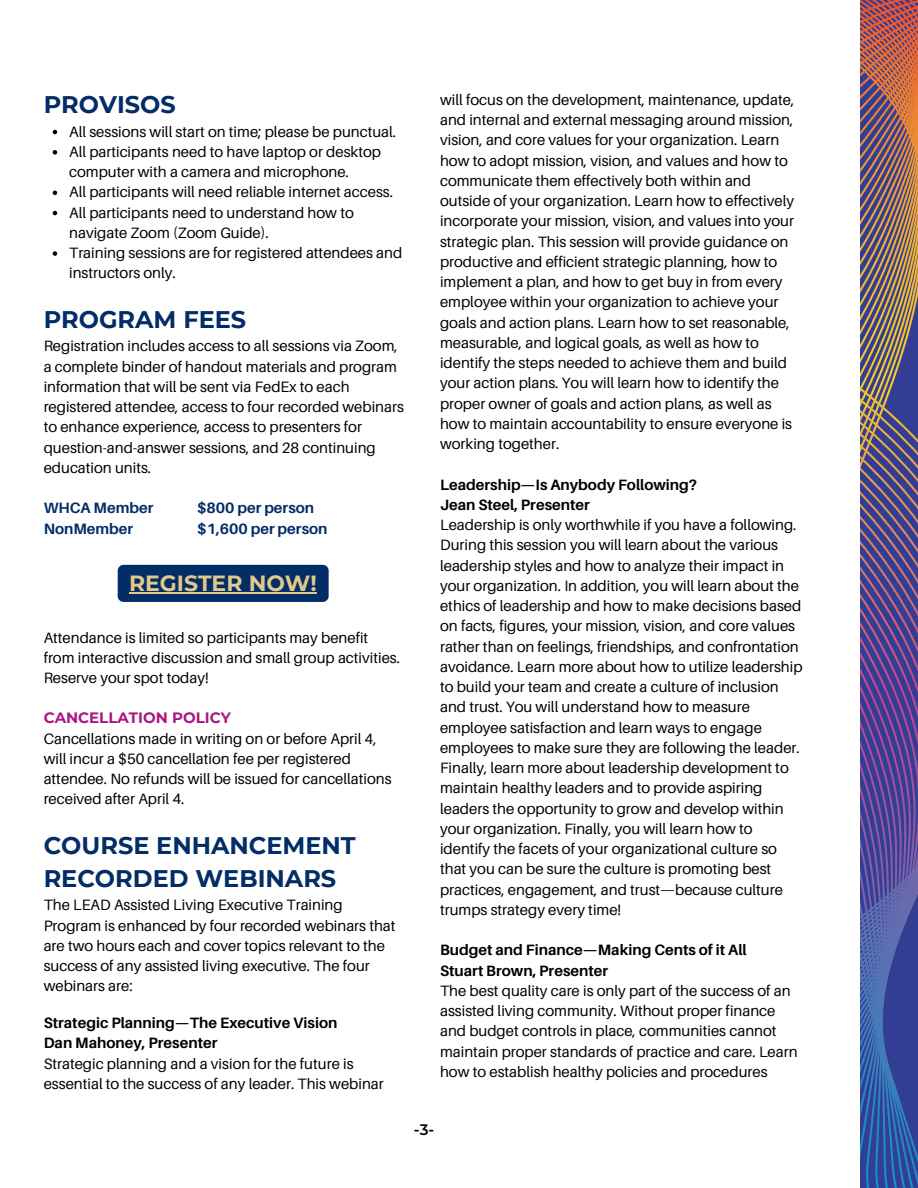
<style>
.page{position:relative;width:918px;height:1188px;background:#fff}
.page>*{position:absolute;margin:0;border:0;box-sizing:border-box;transform-origin:0 0}
.t1{font:700 24px/33px "Montserrat";color:#022d66}
.t2{font:700 21.9px "Montserrat";color:#e1c98a}
.t3{font:600 15.15px "Montserrat";color:#000}
.t4{font:15px/20.2px "Aileron";color:#000}
.t5{font:700 15px/20.2px "Aileron";color:#000}
.t6{font:700 15px "Aileron";color:#022d66}
.t7{font:700 15px "Montserrat";color:#ab1685}
</style>
<div class="page">
<svg style="left:860px;top:0;width:58px;height:1133px;background:#675783"></svg>
<div style="left:118px;top:565px;width:211px;height:37px;background:#022d66"></div>
<svg style="left:53px;top:130px;width:4px;height:4px"></svg>
<svg style="left:53px;top:150px;width:4px;height:5px"></svg>
<svg style="left:53px;top:191px;width:4px;height:4px"></svg>
<svg style="left:53px;top:211px;width:4px;height:4px"></svg>
<svg style="left:53px;top:251px;width:4px;height:5px"></svg>
<hr style="left:129px;top:592px;width:188px;height:1px;background:#e1c98a">
<h1 class="t1" style="left:44px;top:88px;width:134px">PROVISOS</h1>
<p class="t4" style="left:69px;top:121px;width:335px">All sessions will start on time; please be punctual.<br>All participants need to have laptop or desktop computer with a camera and microphone.<br>All participants will need reliable internet access.<br>All participants need to understand how to navigate Zoom (Zoom Guide).<br>Training sessions are for registered attendees and instructors only.</p>
<h1 class="t1" style="left:44px;top:303px;width:204px">PROGRAM FEES</h1>
<p class="t4" style="left:44px;top:336px;width:362px">Registration includes access to all sessions via Zoom, a complete binder of handout materials and program information that will be sent via FedEx to each registered attendee, access to four recorded webinars to enhance experience, access to presenters for question-and-answer sessions, and 28 continuing education units.</p>
<p class="t6" style="left:44px;top:499px;width:111px">WHCA Member</p>
<p class="t6" style="left:197px;top:499px;width:119px">$800 per person</p>
<p class="t6" style="left:44px;top:519px;width:91px">NonMember</p>
<p class="t6" style="left:197px;top:519px;width:132px">$1,600 per person</p>
<h2 class="t2" style="left:129px;top:570px;width:189px">REGISTER NOW!</h2>
<p class="t4" style="left:44px;top:627px;width:358px">Attendance is limited so participants may benefit from interactive discussion and small group activities.<br>Reserve your spot today!</p>
<p class="t7" style="left:44px;top:709px;width:189px">CANCELLATION POLICY</p>
<p class="t4" style="left:44px;top:728px;width:350px">Cancellations made in writing on or before April 4, will incur a $50 cancellation fee per registered attendee. No refunds will be issued for cancellations received after April 4.</p>
<h1 class="t1" style="left:44px;top:829px;width:314px">COURSE ENHANCEMENT<br>RECORDED WEBINARS</h1>
<p class="t4" style="left:44px;top:895px;width:353px">The LEAD Assisted Living Executive Training Program is enhanced by four recorded webinars that are two hours each and cover topics relevant to the success of any assisted living executive. The four webinars are:</p>
<p class="t5" style="left:44px;top:1013px;width:295px">Strategic Planning—The Executive Vision<br>Dan Mahoney, Presenter</p>
<p class="t4" style="left:44px;top:1053px;width:342px">Strategic planning and a vision for the future is essential to the success of any leader. This webinar</p>
<p class="t4" style="left:440px;top:89px;width:356px">will focus on the development, maintenance, update, and internal and external messaging around mission, vision, and core values for your organization. Learn how to adopt mission, vision, and values and how to communicate them effectively both within and outside of your organization. Learn how to effectively incorporate your mission, vision, and values into your strategic plan. This session will provide guidance on productive and efficient strategic planning, how to implement a plan, and how to get buy in from every employee within your organization to achieve your goals and action plans. Learn how to set reasonable, measurable, and logical goals, as well as how to identify the steps needed to achieve them and build your action plans. You will learn how to identify the proper owner of goals and action plans, as well as how to maintain accountability to ensure everyone is working together.</p>
<p class="t5" style="left:440px;top:474px;width:259px">Leadership—Is Anybody Following?<br>Jean Steel, Presenter</p>
<p class="t4" style="left:440px;top:514px;width:364px">Leadership is only worthwhile if you have a following.<br>During this session you will learn about the various leadership styles and how to analyze their impact in your organization. In addition, you will learn about the ethics of leadership and how to make decisions based on facts, figures, your mission, vision, and core values rather than on feelings, friendships, and confrontation avoidance. Learn more about how to utilize leadership to build your team and create a culture of inclusion and trust. You will understand how to measure employee satisfaction and learn ways to engage employees to make sure they are following the leader.<br>Finally, learn more about leadership development to maintain healthy leaders and to provide aspiring leaders the opportunity to grow and develop within your organization. Finally, you will learn how to identify the facets of your organizational culture so that you can be sure the culture is promoting best practices, engagement, and trust—because culture trumps strategy every time!</p>
<p class="t5" style="left:440px;top:940px;width:308px">Budget and Finance—Making Cents of it All<br>Stuart Brown, Presenter</p>
<p class="t4" style="left:440px;top:980px;width:359px">The best quality care is only part of the success of an assisted living community. Without proper finance and budget controls in place, communities cannot maintain proper standards of practice and care. Learn how to establish healthy policies and procedures</p>
<p class="t3" style="left:414px;top:1120px;width:22px">-3-</p>
</div>
